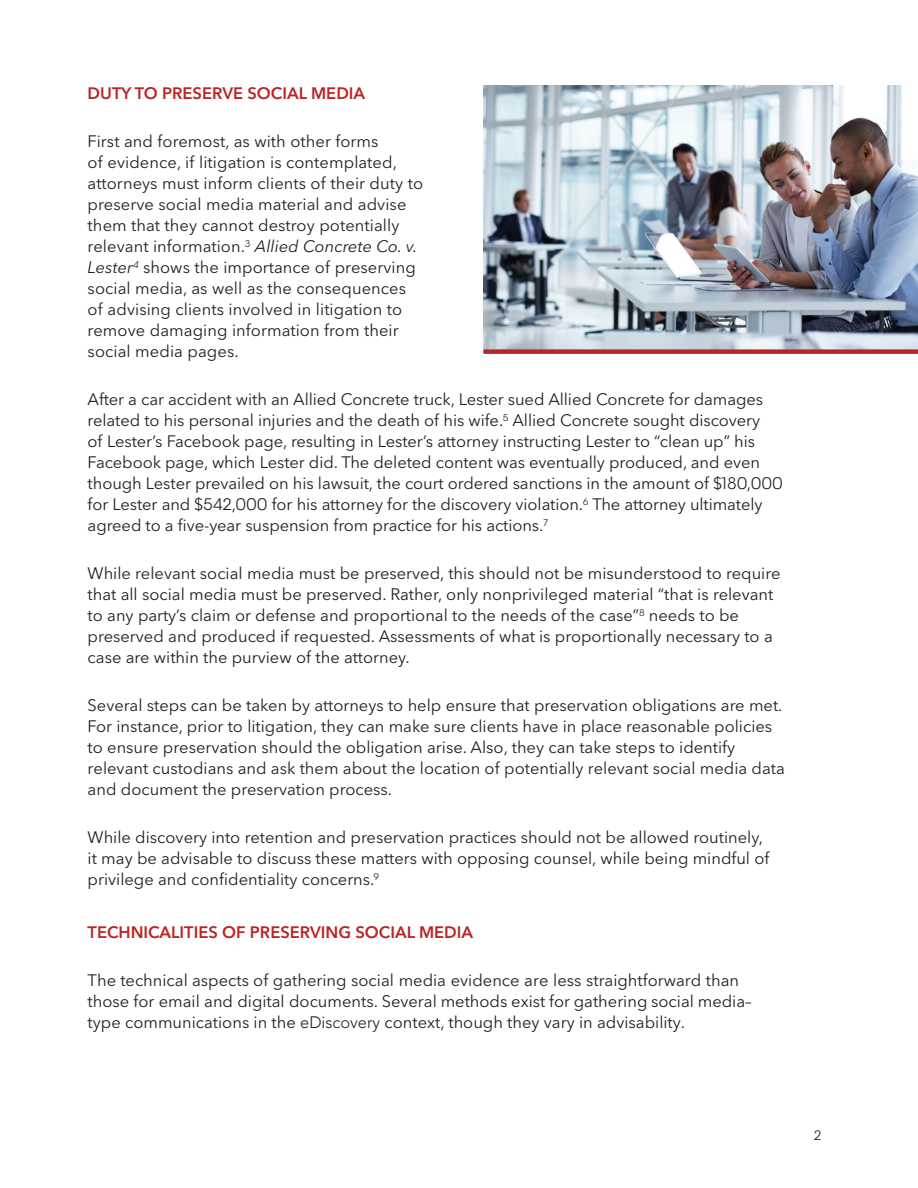
<style>
.page{position:relative;width:918px;height:1188px;background:#fff}
.page>*{position:absolute;margin:0;border:0;box-sizing:border-box;transform-origin:0 0}
.t1{font:16.5px/21px "Avenir Next P For BBG";color:#231f20}
.t2{font:600 16.5px "Avenir Next P For BBG";color:#ba2525}
.t3{font:13.5px "Avenir Next P For BBG";color:#231f20}
.s1{font-style:italic}
.s2{font-family:"Avenir LT Pro";font-weight:300}
</style>
<div class="page">
<img style="left:483px;top:86px;width:435px;height:263px">
<div style="left:483px;top:349px;width:435px;height:5px;background:#ba2525"></div>
<p class="t2" style="left:88px;top:83px;width:279px">DUTY TO PRESERVE SOCIAL MEDIA</p>
<p class="t1" style="left:88px;top:131px;width:337px">First and foremost, as with other forms<br>of evidence, if litigation is contemplated, attorneys must inform clients of their duty to preserve social media material and advise them that they cannot destroy potentially relevant information.<sup>3</sup> <span class="s1">Allied Concrete Co. v.<br>Lester</span><sup>4</sup> shows the importance of preserving social media, as well as the consequences of advising clients involved in litigation to remove damaging information from their social media pages.</p>
<p class="t1" style="left:88px;top:389px;width:697px">After a car accident with an Allied Concrete truck, Lester sued Allied Concrete for damages related to his personal injuries and the death of his wife.<sup>5</sup> Allied Concrete sought discovery<br>of Lester’s Facebook page, resulting in Lester’s attorney instructing Lester to “clean up” his Facebook page, which Lester did. The deleted content was eventually produced, and even though Lester prevailed on his lawsuit, the court ordered sanctions in the amount of $180,000 for Lester and $542,000 for his attorney for the discovery violation.<sup>6</sup> The attorney ultimately agreed to a five-year suspension from practice for his actions.<sup>7</sup></p>
<p class="t1" style="left:88px;top:563px;width:694px">While relevant social media must be preserved, this should not be misunderstood to require that all social media must be preserved. Rather, only nonprivileged material “that is relevant to any party’s claim or defense and proportional to the needs of the case”<sup>8</sup> needs to be preserved and produced if requested. Assessments of what is proportionally necessary to a case are within the purview of the attorney.</p>
<p class="t1" style="left:88px;top:695px;width:699px">Several steps can be taken by attorneys to help ensure that preservation obligations are met.<br>For instance, prior to litigation, they can make sure clients have in place reasonable policies to ensure preservation should the obligation arise. Also, they can take steps to identify relevant custodians and ask them about the location of potentially relevant social media data and document the preservation process.</p>
<p class="t1" style="left:88px;top:827px;width:683px">While discovery into retention and preservation practices should not be allowed routinely, it may be advisable to discuss these matters with opposing counsel, while being mindful of privilege and confidentiality concerns.<sup>9</sup></p>
<p class="t2" style="left:88px;top:922px;width:387px">TECHNICALITIES OF PRESERVING SOCIAL MEDIA</p>
<p class="t1" style="left:88px;top:969px;width:666px">The technical aspects of gathering social media evidence are less straightforward than those for email and digital documents. Several methods exist for gathering social media– type communications in the <span class="s2">eDiscovery</span> context, though they vary in advisability.</p>
<p class="t3" style="left:814px;top:1127px;width:9px">2</p>
</div>
